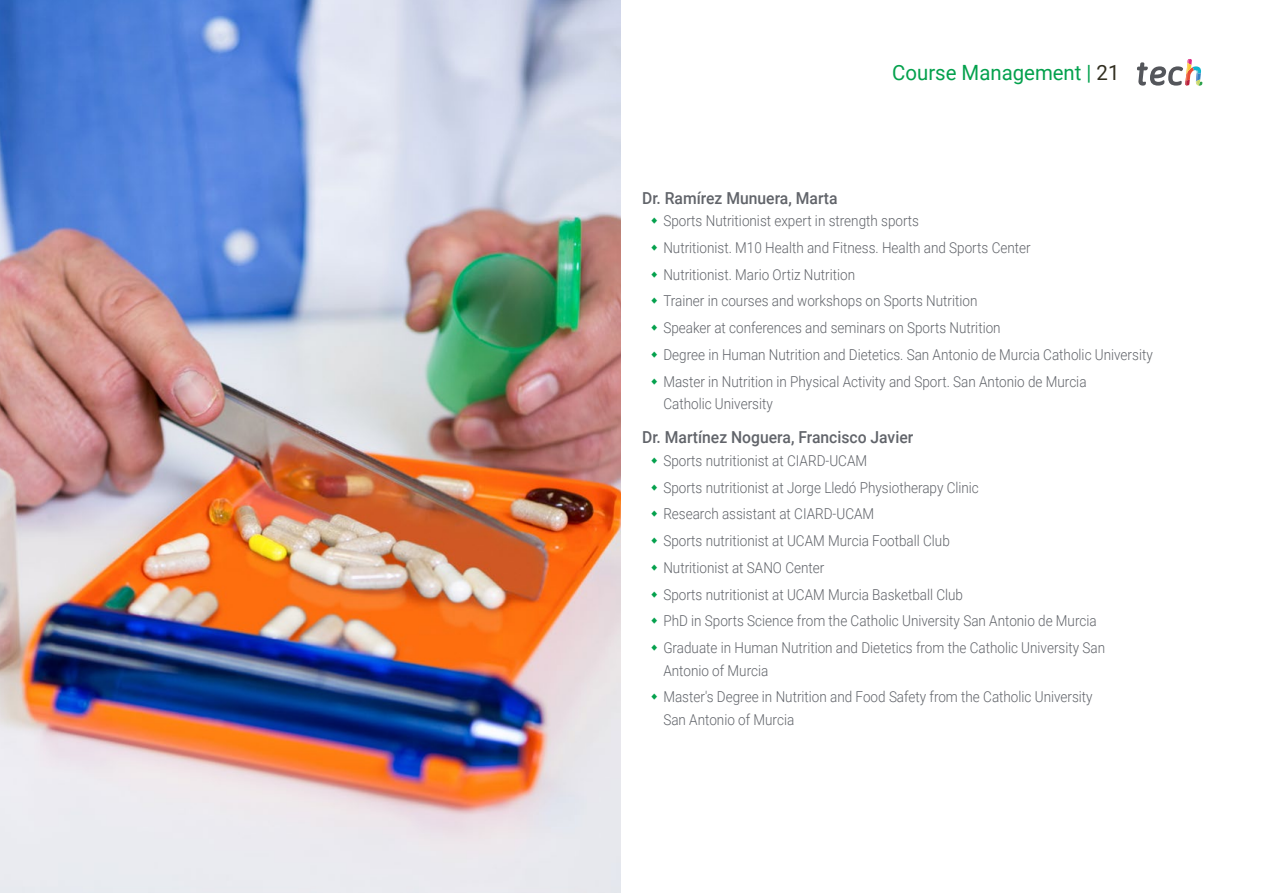
<style>
.page{position:relative;width:1263px;height:893px;background:#fff}
.page>*{position:absolute;margin:0;border:0;box-sizing:border-box;transform-origin:0 0}
.t1{font:21px "Roboto";color:#04a14d}
.t2{font:500 16.5px "Roboto";color:#61646a;scale:.95 1}
.t3{font:300 15px/26.7px "Roboto";color:#61646a;scale:.9 1}
.s1{color:#01a14c}
.s2{color:#312e20}
</style>
<div class="page">
<img style="left:0;top:0;width:621px;height:893px">
<svg style="left:1137px;top:59px;width:65px;height:27px"></svg>
<h1 class="t1" style="left:892px;top:57px;width:229px">Course Management <span class="s1">|</span> <span class="s2">21</span></h1>
<p class="t2" style="left:642px;top:186px;width:207px">Dr. Ramírez Munuera, Marta</p>
<p class="t3" style="left:663px;top:207px;width:545px">Sports Nutritionist expert in strength sports<br>Nutritionist. M10 Health and Fitness. Health and Sports Center<br>Nutritionist. Mario Ortiz Nutrition<br>Trainer in courses and workshops on Sports Nutrition<br>Speaker at conferences and seminars on Sports Nutrition<br>Degree in Human Nutrition and Dietetics. San Antonio de Murcia Catholic University Master in Nutrition in Physical Activity and Sport. San Antonio de Murcia</p>
<p class="t3" style="left:663px;top:390px;width:123px">Catholic University</p>
<p class="t2" style="left:642px;top:426px;width:287px">Dr. Martínez Noguera, Francisco Javier</p>
<p class="t3" style="left:663px;top:446px;width:492px">Sports nutritionist at CIARD-UCAM<br>Sports nutritionist at Jorge Lledó Physiotherapy Clinic<br>Research assistant at CIARD-UCAM<br>Sports nutritionist at UCAM Murcia Football Club<br>Nutritionist at SANO Center<br>Sports nutritionist at UCAM Murcia Basketball Club<br>PhD in Sports Science from the Catholic University San Antonio de Murcia Graduate in Human Nutrition and Dietetics from the Catholic University San</p>
<p class="t3" style="left:663px;top:656px;width:478px">Antonio of Murcia<br>Master's Degree in Nutrition and Food Safety from the Catholic University</p>
<p class="t3" style="left:663px;top:705px;width:147px">San Antonio of Murcia</p>
</div>
